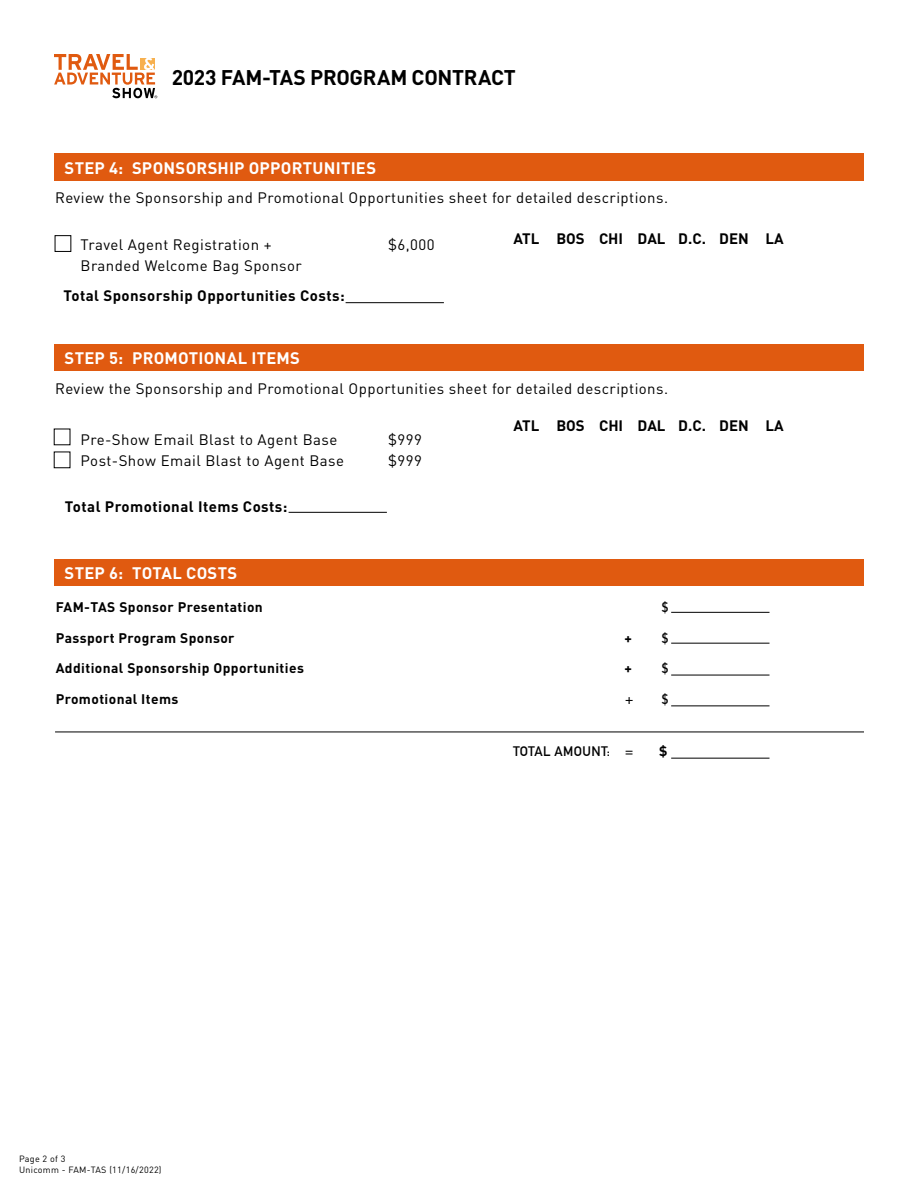
<style>
.page{position:relative;width:918px;height:1188px;background:#fff}
.page>*{position:absolute;margin:0;border:0;box-sizing:border-box;transform-origin:0 0}
.t1{font:700 21px "DIN";letter-spacing:-.015em;color:#000}
.t2{font:700 16.5px "DIN";letter-spacing:.015em;color:#fff}
.t3{font:15px "DIN";letter-spacing:.03em;color:#000}
.t4{font:700 15px "DIN";letter-spacing:.03em;color:#000}
.t5{font:700 15px "DIN";color:#000}
.t6{font:700 13.8px "DIN";letter-spacing:.03em;color:#000}
.t7{font:700 13.8px "DIN Alternate";color:#000}
.t8{font:700 13.5px "DIN Alternate";letter-spacing:.03em;color:#000}
.t9{font:700 13.5px "DIN";color:#000}
.t10{font:9px/10.5px "DIN";letter-spacing:.03em;color:#000}
</style>
<div class="page">
<div style="left:54px;top:559px;width:810px;height:27px;background:#e05a10"></div>
<svg style="left:54px;top:54px;width:103px;height:44px"></svg>
<div style="left:54px;top:154px;width:810px;height:27px;background:#e05a10"></div>
<div style="left:55px;top:235px;width:16px;height:17px;border:1px solid #000"></div>
<hr style="left:346px;top:302px;width:98px;height:1px;background:#000">
<div style="left:54px;top:344px;width:810px;height:27px;background:#e05a10"></div>
<hr style="left:289px;top:512px;width:98px;height:1px;background:#000">
<hr style="left:671px;top:612px;width:99px;height:1px;background:#000">
<hr style="left:671px;top:643px;width:99px;height:1px;background:#000">
<hr style="left:671px;top:675px;width:99px;height:1px;background:#000">
<hr style="left:671px;top:706px;width:99px;height:1px;background:#000">
<hr style="left:671px;top:758px;width:99px;height:1px;background:#000">
<hr style="left:55px;top:732px;width:809px;height:1px;background:#000">
<h1 class="t1" style="left:172px;top:64px;width:346px">2023 FAM-TAS PROGRAM CONTRACT</h1>
<p class="t2" style="left:65px;top:157px;width:313px">STEP 4: SPONSORSHIP OPPORTUNITIES</p>
<p class="t3" style="left:55px;top:189px;width:615px">Review the Sponsorship and Promotional Opportunities sheet for detailed descriptions.</p>
<p class="t3" style="left:81px;top:235px;width:193px">Travel Agent Registration +</p>
<p class="t3" style="left:388px;top:235px;width:48px">$6,000</p>
<p class="t3" style="left:81px;top:256px;width:223px">Branded Welcome Bag Sponsor</p>
<p class="t4" style="left:63px;top:286px;width:283px">Total Sponsorship Opportunities Costs:</p>
<p class="t5" style="left:514px;top:229px;width:272px">ATL BOS CHI DAL D.C. DEN LA</p>
<p class="t2" style="left:65px;top:348px;width:237px">STEP 5: PROMOTIONAL ITEMS</p>
<p class="t3" style="left:55px;top:379px;width:615px">Review the Sponsorship and Promotional Opportunities sheet for detailed descriptions.</p>
<p class="t3" style="left:81px;top:430px;width:258px">Pre-Show Email Blast to Agent Base</p>
<p class="t3" style="left:388px;top:430px;width:35px">$999</p>
<p class="t3" style="left:81px;top:451px;width:265px">Post-Show Email Blast to Agent Base</p>
<p class="t3" style="left:388px;top:451px;width:35px">$999</p>
<p class="t5" style="left:514px;top:416px;width:272px">ATL BOS CHI DAL D.C. DEN LA</p>
<p class="t4" style="left:65px;top:497px;width:224px">Total Promotional Items Costs:</p>
<p class="t2" style="left:65px;top:562px;width:174px">STEP 6: TOTAL COSTS</p>
<p class="t6" style="left:56px;top:598px;width:209px">FAM-TAS Sponsor Presentation</p>
<p class="t7" style="left:662px;top:597px;width:8px">$</p>
<p class="t6" style="left:56px;top:629px;width:180px">Passport Program Sponsor</p>
<p class="t6" style="left:625px;top:629px;width:9px">+</p>
<p class="t7" style="left:662px;top:627px;width:8px">$</p>
<p class="t6" style="left:56px;top:659px;width:250px">Additional Sponsorship Opportunities</p>
<p class="t6" style="left:625px;top:659px;width:9px">+</p>
<p class="t7" style="left:662px;top:658px;width:8px">$</p>
<p class="t6" style="left:56px;top:690px;width:124px">Promotional Items</p>
<p class="t7" style="left:625px;top:688px;width:10px">+</p>
<p class="t7" style="left:662px;top:688px;width:8px">$</p>
<p class="t10" style="left:19px;top:1153px;width:144px">Page 2 of 3<br>Unicomm - FAM-TAS (11/16/2022)</p>
<p class="t8" style="left:513px;top:741px;width:122px">TOTAL AMOUNT: =</p>
<p class="t9" style="left:659px;top:742px;width:10px">$</p>
</div>
